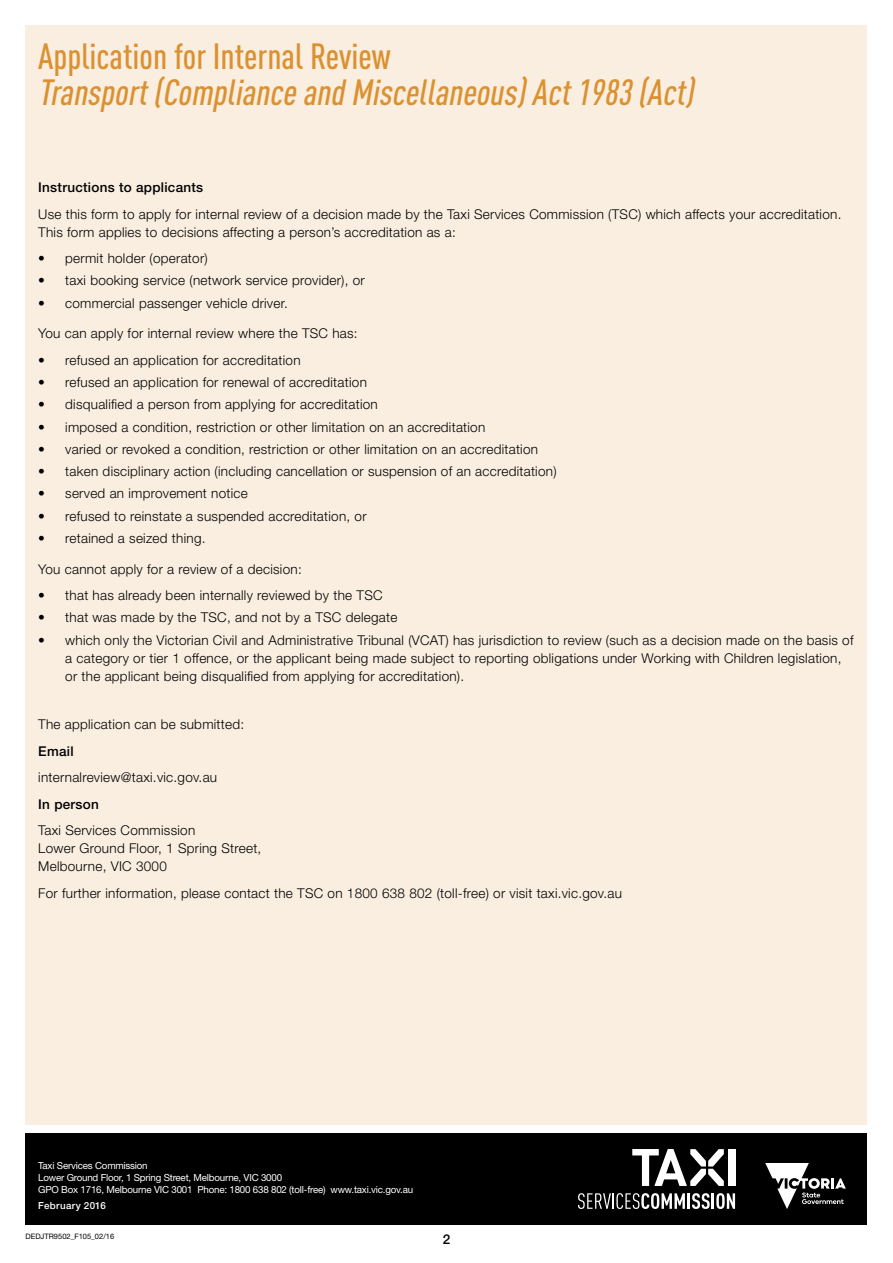
<style>
.page{position:relative;width:893px;height:1263px;background:#fff}
.page>*{position:absolute;margin:0;border:0;box-sizing:border-box;transform-origin:0 0}
.t1{font:italic 500 36px "DIN Cond";color:#db9130}
.t2{font:500 36px "DIN Cond";color:#db9130}
.t3{font:300 13.5px/18px "Helvetica Neue LT Std";letter-spacing:.02em;color:#000}
.t4{font:500 13.5px "Helvetica Neue LT Std";letter-spacing:.02em;color:#000}
.t5{font:9.75px/11.7px "Helvetica Neue LT Std";letter-spacing:-.02em;color:#fff}
.t6{font:500 9.75px "Helvetica Neue LT Std";letter-spacing:.035em;color:#fff}
.t7{font:7.5px "Helvetica Neue LT Std";color:#000}
</style>
<div class="page">
<div style="left:26px;top:26px;width:841px;height:1099px;background:#faeee0"></div>
<div style="left:26px;top:1133px;width:841px;height:92px;background:#000"></div>
<svg style="left:765px;top:1163px;width:81px;height:46px"></svg>
<svg style="left:632px;top:1149px;width:92px;height:37px"></svg>
<div style="left:728px;top:1149px;width:7px;height:37px;background:#fff"></div>
<svg style="left:578px;top:1193px;width:107px;height:16px"></svg>
<hr style="left:687px;top:1193px;width:3px;height:16px;background:#fff">
<svg style="left:692px;top:1193px;width:43px;height:16px"></svg>
<h1 class="t2" style="left:38px;top:35px;width:354px">Application for Internal Review</h1>
<h1 class="t1" style="left:38px;top:71px;width:664px">Transport(Complianceand Miscellaneous)Act1983 (Act)</h1>
<p class="t4" style="left:38px;top:179px;width:167px">Instructions to applicants</p>
<p class="t3" style="left:38px;top:204px;width:805px">Use this form to apply for internal review of a decision made by the Taxi Services Commission (TSC) which affects your accreditation.<br>This form applies to decisions affecting a person’s accreditation as a:</p>
<p class="t3" style="left:38px;top:249px;width:171px">• permit holder (operator)</p>
<p class="t3" style="left:38px;top:271px;width:328px">• taxi booking service (network service provider), or</p>
<p class="t3" style="left:38px;top:293px;width:251px">• commercial passenger vehicle driver.</p>
<p class="t3" style="left:38px;top:324px;width:321px">You can apply for internal review where the TSC has:</p>
<p class="t3" style="left:38px;top:351px;width:264px">• refused an application for accreditation</p>
<p class="t3" style="left:38px;top:373px;width:330px">• refused an application for renewal of accreditation</p>
<p class="t3" style="left:38px;top:395px;width:341px">• disqualified a person from applying for accreditation</p>
<p class="t3" style="left:38px;top:417px;width:449px">• imposed a condition, restriction or other limitation on an accreditation</p>
<p class="t3" style="left:38px;top:440px;width:501px">• varied or revoked a condition, restriction or other limitation on an accreditation</p>
<p class="t3" style="left:38px;top:462px;width:520px">• taken disciplinary action (including cancellation or suspension of an accreditation)</p>
<p class="t3" style="left:38px;top:484px;width:211px">• served an improvement notice</p>
<p class="t3" style="left:38px;top:506px;width:330px">• refused to reinstate a suspended accreditation, or</p>
<p class="t3" style="left:38px;top:529px;width:169px">• retained a seized thing.</p>
<p class="t3" style="left:38px;top:559px;width:265px">You cannot apply for a review of a decision:</p>
<p class="t3" style="left:38px;top:586px;width:346px">• that has already been internally reviewed by the TSC</p>
<p class="t3" style="left:38px;top:608px;width:361px">• that was made by the TSC, and not by a TSC delegate</p>
<p class="t3" style="left:65px;top:630px;width:790px;text-indent:-27px">• which only the Victorian Civil and Administrative Tribunal (VCAT) has jurisdiction to review (such as a decision made on the basis of a category or tier 1 offence, or the applicant being made subject to reporting obligations under Working with Children legislation, or the applicant being disqualified from applying for accreditation).</p>
<p class="t3" style="left:38px;top:715px;width:207px">The application can be submitted:</p>
<p class="t4" style="left:38px;top:743px;width:37px">Email</p>
<p class="t3" style="left:38px;top:768px;width:180px">internalreview@taxi.vic.gov.au</p>
<p class="t4" style="left:38px;top:796px;width:62px">In person</p>
<p class="t3" style="left:38px;top:821px;width:225px">Taxi Services Commission<br>Lower Ground Floor, 1 Spring Street,<br>Melbourne, VIC 3000</p>
<p class="t3" style="left:38px;top:884px;width:585px">For further information, please contact the TSC on 1800 638 802 (toll-free) or visit taxi.vic.gov.au</p>
<p class="t5" style="left:38px;top:1160px;width:376px">Taxi Services Commission<br>Lower Ground Floor, 1 Spring Street, Melbourne, VIC 3000<br>GPO Box 1716, Melbourne VIC 3001 Phone: 1800 638 802 (toll-free) www.taxi.vic.gov.au</p>
<p class="t6" style="left:38px;top:1199px;width:69px">February 2016</p>
<p class="t7" style="left:26px;top:1231px;width:90px">DEDJTR9502_F105_02/16</p>
<p class="t4" style="left:443px;top:1231px;width:9px">2</p>
</div>
